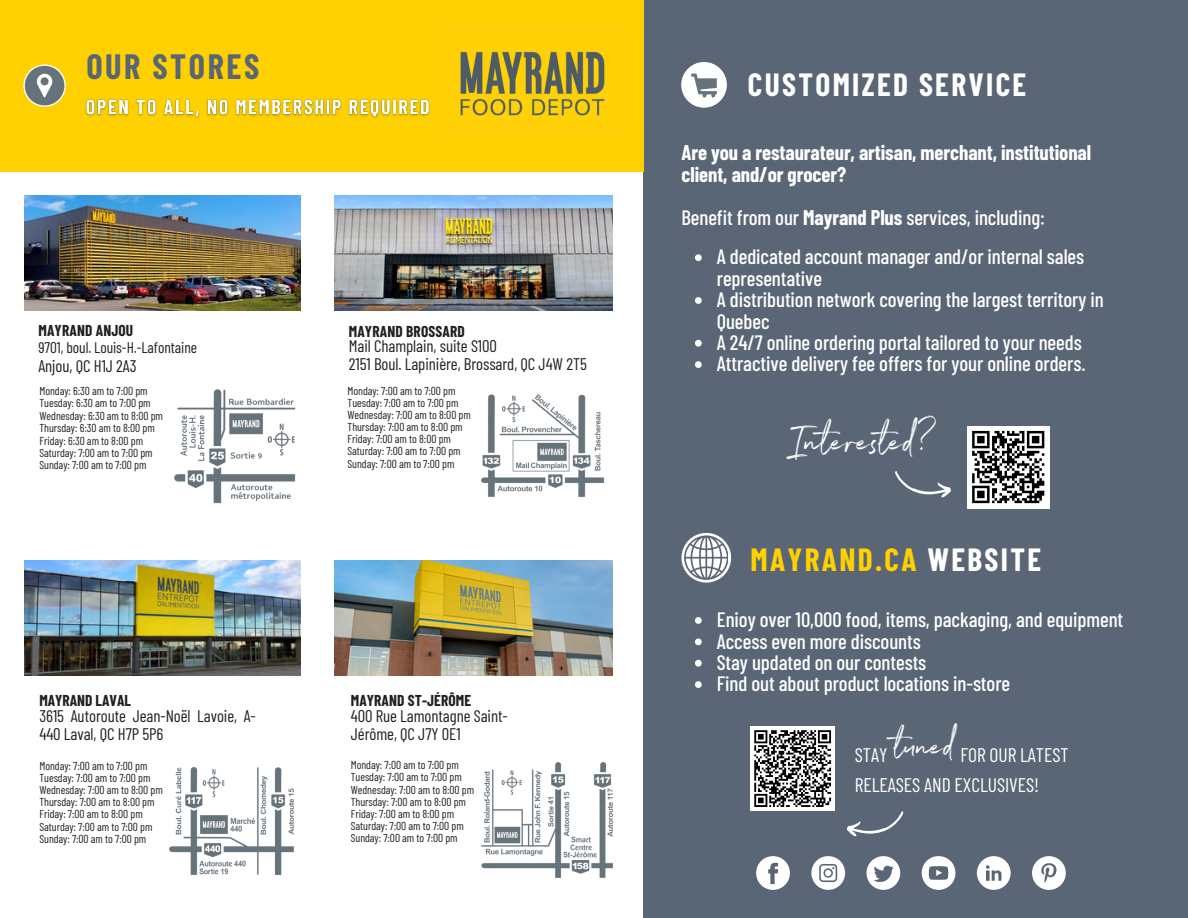
<style>
.page{position:relative;width:1188px;height:918px;background:#fff}
.page>*{position:absolute;margin:0;border:0;box-sizing:border-box;transform-origin:0 0}
.t1{font:42.15px "Northwell Alt";letter-spacing:.005em;color:#fff}
.t2{font:39.75px "Northwell Alt";color:#fff}
.t3{font:700 34.35px "Barlow Condensed";letter-spacing:.075em;color:#5a6675}
.t4{font:700 31.35px "Barlow Condensed";letter-spacing:.075em;color:#fff}
.t5{font:700 31.35px "Barlow Condensed";letter-spacing:.075em;color:#ffd100}
.t6{font:500 20.85px/21.3px "Barlow Condensed";letter-spacing:-.005em;color:#fff}
.t7{font:700 20.85px/22.5px "Barlow Condensed";letter-spacing:-.005em;color:#fff}
.t8{font:19.65px/29.8px "Barlow Condensed";letter-spacing:-.005em;color:#fff}
.t9{font:16.8px/17.9px "Barlow Condensed";letter-spacing:-.005em;color:#231f20}
.t10{font:700 15.45px "Barlow Condensed";letter-spacing:.01em;color:#231f20}
.t11{font:15.45px "Barlow Condensed";letter-spacing:-.005em;color:#231f20}
.t12{font:11.4px/12.1px "Barlow Condensed";letter-spacing:-.005em;color:#231f20}
.s1{font-weight:700}
.s2{color:#fff}
</style>
<div class="page">
<div style="left:644px;top:0;width:544px;height:918px;background:#5a6675"></div>
<div style="left:0;top:0;width:644px;height:171px;background:#ffd100"></div>
<svg style="left:23px;top:64px;width:43px;height:43px"></svg>
<img style="left:174px;top:389px;width:122px;height:115px">
<img style="left:481px;top:394px;width:123px;height:103px">
<img style="left:481px;top:762px;width:132px;height:116px">
<img style="left:24px;top:195px;width:277px;height:115px">
<img style="left:335px;top:195px;width:278px;height:115px">
<img style="left:335px;top:561px;width:278px;height:114px">
<img style="left:24px;top:561px;width:277px;height:114px">
<img style="left:169px;top:767px;width:125px;height:108px">
<div style="left:681px;top:62px;width:46px;height:46px;background:#fff;border-radius:50%"></div>
<svg style="left:691px;top:74px;width:26px;height:24px"></svg>
<div style="left:967px;top:426px;width:82px;height:82px;background:#fff"></div>
<svg style="left:972px;top:430px;width:73px;height:74px"></svg>
<svg style="left:895px;top:471px;width:56px;height:27px"></svg>
<div style="left:751px;top:726px;width:84px;height:85px;background:#fff"></div>
<svg style="left:754px;top:730px;width:78px;height:77px"></svg>
<svg style="left:681px;top:533px;width:50px;height:50px"></svg>
<svg style="left:684px;top:535px;width:44px;height:44px"></svg>
<img style="left:85px;top:99px;width:345px;height:20px">
<svg style="left:695px;top:254px;width:7px;height:7px"></svg>
<svg style="left:695px;top:297px;width:7px;height:7px"></svg>
<svg style="left:695px;top:340px;width:7px;height:7px"></svg>
<svg style="left:695px;top:361px;width:7px;height:7px"></svg>
<svg style="left:695px;top:617px;width:7px;height:7px"></svg>
<svg style="left:695px;top:638px;width:7px;height:7px"></svg>
<svg style="left:695px;top:660px;width:7px;height:7px"></svg>
<svg style="left:695px;top:681px;width:7px;height:7px"></svg>
<svg style="left:756px;top:856px;width:34px;height:34px"></svg>
<svg style="left:811px;top:856px;width:34px;height:34px"></svg>
<svg style="left:1032px;top:856px;width:34px;height:34px"></svg>
<svg style="left:977px;top:856px;width:34px;height:34px"></svg>
<svg style="left:866px;top:856px;width:34px;height:34px"></svg>
<svg style="left:922px;top:856px;width:34px;height:34px"></svg>
<svg style="left:847px;top:811px;width:57px;height:26px"></svg>
<img style="left:460px;top:51px;width:145px;height:65px">
<p class="t3" style="left:86px;top:45px;width:174px">OUR STORES</p>
<p class="t10" style="left:38px;top:321px;width:96px">MAYRAND ANJOU</p>
<p class="t11" style="left:38px;top:338px;width:160px">9701, boul. Louis-H.-Lafontaine</p>
<p class="t9" style="left:38px;top:356px;width:100px">Anjou, QC H1J 2A3</p>
<p class="t10" style="left:349px;top:321px;width:118px">MAYRAND BROSSARD</p>
<p class="t9" style="left:349px;top:336px;width:150px">Mail Champlain, suite S100</p>
<h2 class="t9" style="left:349px;top:354px;width:240px">2151 Boul. Lapinière, Brossard, QC J4W 2T5</h2>
<p class="t12" style="left:39px;top:384px;width:125px">Monday: 6:30 am to 7:00 pm<br>Tuesday: 6:30 am to 7:00 pm<br>Wednesday: 6:30 am to 8:00 pm<br>Thursday: 6:30 am to 8:00 pm<br>Friday: 6:30 am to 8:00 pm<br>Saturday: 7:00 am to 7:00 pm<br>Sunday: 7:00 am to 7:00 pm</p>
<p class="t12" style="left:348px;top:384px;width:125px">Monday: 7:00 am to 7:00 pm<br>Tuesday: 7:00 am to 7:00 pm<br>Wednesday: 7:00 am to 8:00 pm<br>Thursday: 7:00 am to 8:00 pm<br>Friday: 7:00 am to 8:00 pm<br>Saturday: 7:00 am to 7:00 pm<br>Sunday: 7:00 am to 7:00 pm</p>
<p class="t10" style="left:39px;top:690px;width:93px">MAYRAND LAVAL</p>
<p class="t10" style="left:351px;top:690px;width:122px">MAYRAND ST-JÉRÔME</p>
<p class="t9" style="left:39px;top:707px;width:218px">3615 Autoroute Jean-Noël Lavoie, A-<br>440 Laval, QC H7P 5P6</p>
<p class="t9" style="left:351px;top:707px;width:158px">400 Rue Lamontagne Saint-<br>Jérôme, QC J7Y 0E1</p>
<p class="t12" style="left:39px;top:759px;width:125px">Monday: 7:00 am to 7:00 pm<br>Tuesday: 7:00 am to 7:00 pm<br>Wednesday: 7:00 am to 8:00 pm<br>Thursday: 7:00 am to 8:00 pm<br>Friday: 7:00 am to 8:00 pm<br>Saturday: 7:00 am to 7:00 pm<br>Sunday: 7:00 am to 7:00 pm</p>
<p class="t12" style="left:351px;top:759px;width:125px">Monday: 7:00 am to 7:00 pm<br>Tuesday: 7:00 am to 7:00 pm<br>Wednesday: 7:00 am to 8:00 pm<br>Thursday: 7:00 am to 8:00 pm<br>Friday: 7:00 am to 8:00 pm<br>Saturday: 7:00 am to 7:00 pm<br>Sunday: 7:00 am to 7:00 pm</p>
<h5 class="t4" style="left:748px;top:65px;width:280px">CUSTOMIZED SERVICE</h5>
<h5 class="t7" style="left:681px;top:140px;width:411px">Are you a restaurateur, artisan, merchant, institutional client, and/or grocer?</h5>
<p class="t6" style="left:681px;top:206px;width:365px">Benefit from our <span class="s1">Mayrand Plus</span> services, including:</p>
<p class="t6" style="left:717px;top:245px;width:369px">A dedicated account manager and/or internal sales representative</p>
<p class="t6" style="left:717px;top:288px;width:388px">A distribution network covering the largest territory in<br>Quebec</p>
<p class="t6" style="left:717px;top:331px;width:366px">A 24/7 online ordering portal tailored to your needs</p>
<h1 class="t6" style="left:717px;top:352px;width:370px">Attractive delivery fee offers for your online orders.</h1>
<p class="t1" style="left:797px;top:411px;width:141px">Interested?</p>
<p class="t5" style="left:751px;top:540px;width:292px">MAYRAND.CA <span class="s2">WEBSITE</span></p>
<p class="t6" style="left:717px;top:608px;width:408px">Enioy over 10,000 food, items, packaging, and equipment</p>
<p class="t6" style="left:717px;top:630px;width:206px">Access even more discounts</p>
<p class="t6" style="left:717px;top:651px;width:211px">Stay updated on our contests</p>
<h2 class="t6" style="left:717px;top:672px;width:295px">Find out about product locations in-store</h2>
<p class="t2" style="left:895px;top:717px;width:62px">tuned</p>
<p class="t8" style="left:855px;top:739px;width:34px">STAY</p>
<p class="t8" style="left:855px;top:739px;width:215px;text-indent:106px">FOR OUR LATEST<br>RELEASES AND EXCLUSIVES!</p>
</div>
